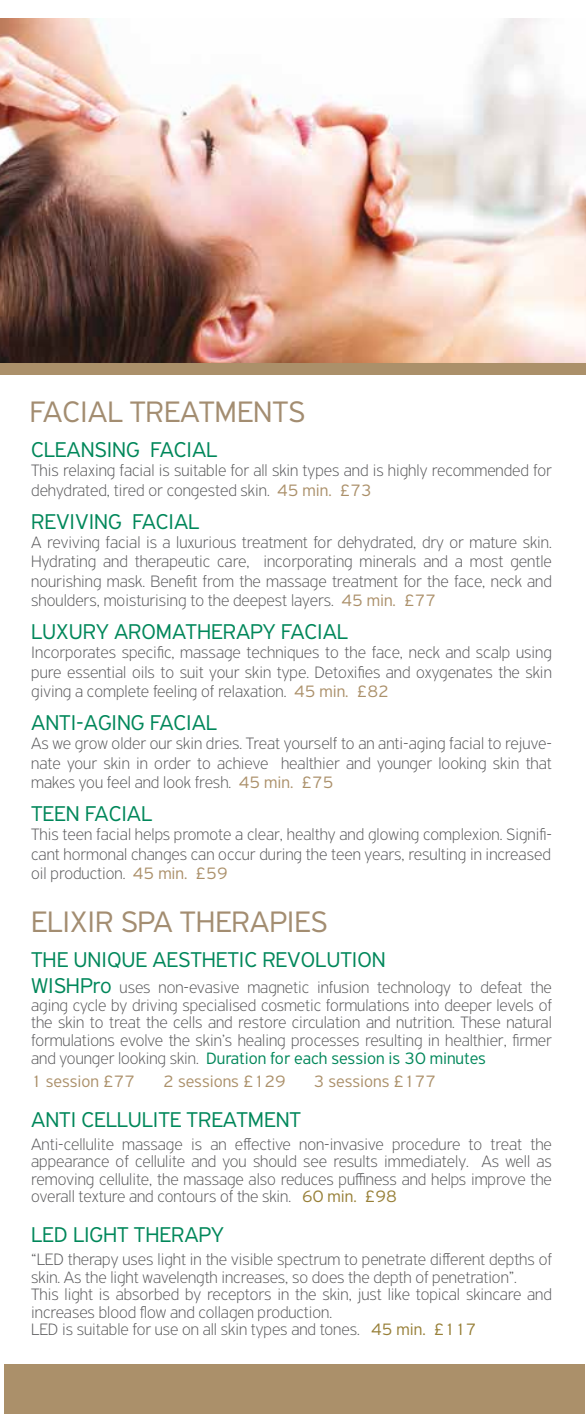
<style>
.page{position:relative;width:586px;height:1414px;background:#fff}
.page>*{position:absolute;margin:0;border:0;box-sizing:border-box;transform-origin:0 0}
.t1{font:300 31.5px "PF Highway Sans Pro";color:#a38d71}
.t2{font:300 22.75px "PF Highway Sans Pro";color:#00875a}
.t3{font:100 17.5px/19.2px "PF Highway Sans Pro";color:#58585a;text-align:justify}
.t4{font:300 17.5px "PF Highway Sans Pro";color:#ab906a}
.s1{font-weight:300;color:#ab906a}
.s2{font-weight:300;font-size:22.75px;color:#00875a}
.s3{font-weight:300;color:#00875a}
.s4{font-weight:300;color:#977f37}
</style>
<div class="page">
<div style="left:4px;top:1363px;width:580px;height:50px;background:#ab906a"></div>
<img style="left:0;top:18px;width:585px;height:345px">
<div style="left:0;top:363px;width:585px;height:12px;background:#ab906a"></div>
<h1 class="t1" style="left:30px;top:393px;width:277px">FACIAL TREATMENTS</h1>
<h2 class="t2" style="left:31px;top:436px;width:187px">CLEANSING FACIAL</h2>
<p class="t3" style="left:31px;top:461px;width:522px">This relaxing facial is suitable for all skin types and is highly recommended for dehydrated, tired or congested skin. <span class="s1">45 min. £73</span></p>
<h2 class="t2" style="left:31px;top:508px;width:169px">REVIVING FACIAL</h2>
<p class="t3" style="left:31px;top:532px;width:522px">A reviving facial is a luxurious treatment for dehydrated, dry or mature skin.<br>Hydrating and therapeutic care, incorporating minerals and a most gentle nourishing mask. Benefit from the massage treatment for the face, neck and shoulders, moisturising to the deepest layers. <span class="s1">45 min. £77</span></p>
<h2 class="t2" style="left:31px;top:618px;width:318px">LUXURY AROMATHERAPY FACIAL</h2>
<p class="t3" style="left:31px;top:643px;width:522px">Incorporates specific, massage techniques to the face, neck and scalp using pure essential oils to suit your skin type. Detoxifies and oxygenates the skin giving a complete feeling of relaxation. <span class="s1">45 min. £82</span></p>
<h2 class="t2" style="left:31px;top:709px;width:187px">ANTI-AGING FACIAL</h2>
<p class="t3" style="left:31px;top:734px;width:522px">As we grow older our skin dries. Treat yourself to an anti-aging facial to rejuve&shy;nate your skin in order to achieve healthier and younger looking skin that makes you feel and look fresh. <span class="s1">45 min. £75</span></p>
<h2 class="t2" style="left:31px;top:800px;width:122px">TEEN FACIAL</h2>
<p class="t3" style="left:31px;top:825px;width:522px">This teen facial helps promote a clear, healthy and glowing complexion. Signifi&shy;cant hormonal changes can occur during the teen years, resulting in increased oil production. <span class="s1">45 min. £59</span></p>
<h1 class="t1" style="left:31px;top:903px;width:297px">ELIXIR SPA THERAPIES</h1>
<h2 class="t2" style="left:31px;top:946px;width:356px">THE UNIQUE AESTHETIC REVOLUTION</h2>
<p class="t3" style="left:31px;top:978px;width:522px;line-height:17.7px"><span class="s2">WISHPro</span> uses non-evasive magnetic infusion technology to defeat the aging cycle by driving specialised cosmetic formulations into deeper levels of the skin to treat the cells and restore circulation and nutrition. These natural formulations evolve the skin’s healing processes resulting in healthier, firmer and younger looking skin. <span class="s3">Duration for each session is 30 minutes</span></p>
<p class="t4" style="left:31px;top:1070px;width:105px">1 session £77</p>
<p class="t4" style="left:163px;top:1070px;width:124px">2 sessions £129</p>
<p class="t4" style="left:313px;top:1070px;width:124px">3 sessions £177</p>
<h2 class="t2" style="left:31px;top:1106px;width:271px">ANTI CELLULITE TREATMENT</h2>
<p class="t3" style="left:31px;top:1135px;width:522px;line-height:17.5px">Anti-cellulite massage is an effective non-invasive procedure to treat the appearance of cellulite and you should see results immediately. As well as removing cellulite, the massage also reduces puffiness and helps improve the overall texture and contours of the skin. <span class="s4">60 min. £98</span></p>
<h2 class="t2" style="left:31px;top:1221px;width:194px">LED LIGHT THERAPY</h2>
<p class="t3" style="left:31px;top:1250px;width:522px;line-height:17.5px;text-align:left">“LED therapy uses light in the visible spectrum to penetrate different depths of skin. As the light wavelength increases, so does the depth of penetration”.<br>This light is absorbed by receptors in the skin, just like topical skincare and increases blood flow and collagen production.<br>LED is suitable for use on all skin types and tones. <span class="s4">45 min. £117</span></p>
</div>
